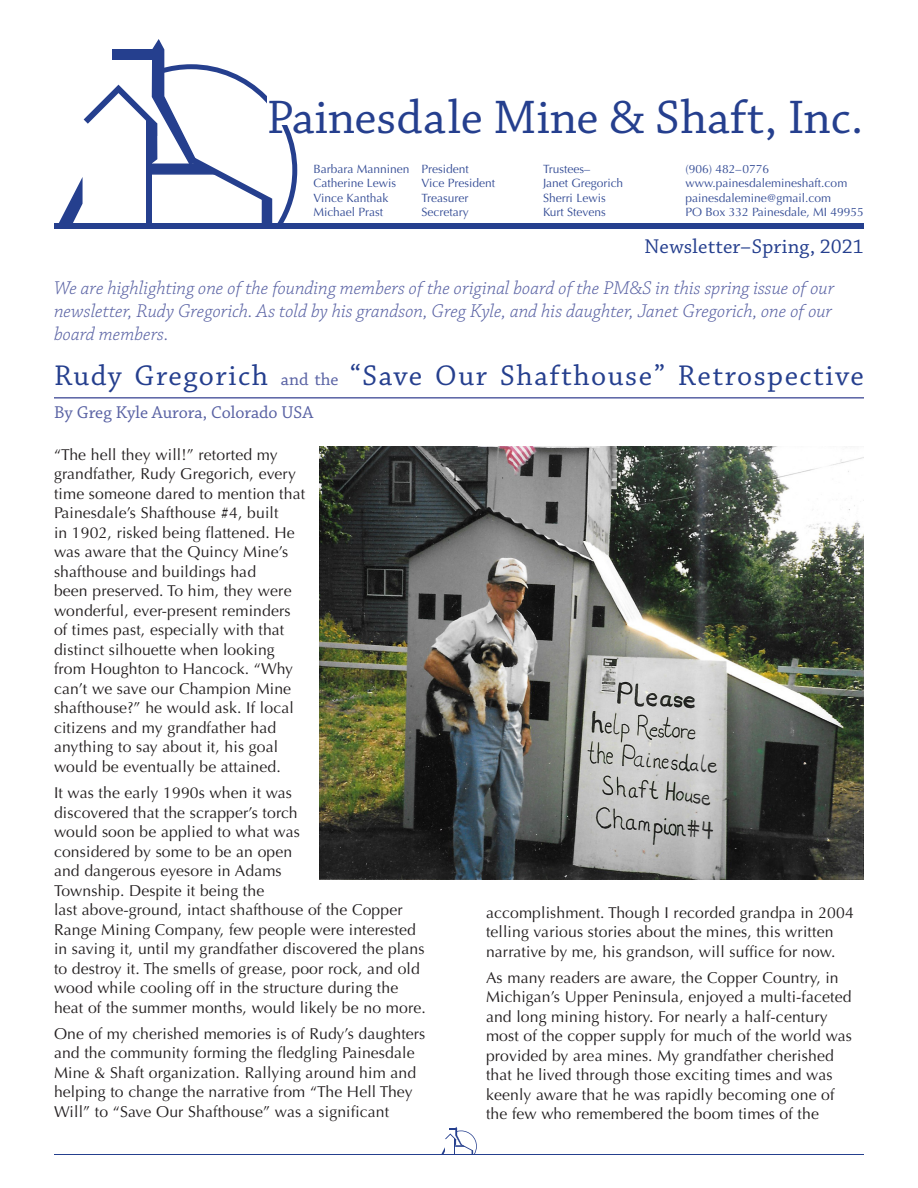
<style>
.page{position:relative;width:918px;height:1188px;background:#fff}
.page>*{position:absolute;margin:0;border:0;box-sizing:border-box;transform-origin:0 0}
.t1{font:49.5px "Chaparral Pro";color:#253f8e}
.t2{font:30px "Chaparral Pro";letter-spacing:.05em;color:#253f8e}
.t3{font:21px "Chaparral Pro";letter-spacing:.01em;color:#253f8e}
.t4{font:italic 300 19.5px/23.4px "Chaparral Pro";color:#5861a3;text-align:justify}
.t5{font:18px "Chaparral Pro";color:#5861a3}
.t6{font:15.75px/19.5px "Optima";letter-spacing:.01em;color:#231f20}
.t7{font:12px "Optima";color:#354d96}
.s1{font-size:18px;color:#5861a3}
</style>
<div class="page">
<div style="left:54px;top:223px;width:810px;height:6px;background:#253f8e"></div>
<svg style="left:59px;top:39px;width:238px;height:184px"></svg>
<div style="left:267px;top:93px;width:24px;height:31px;background:#fff"></div>
<hr style="left:54px;top:1154px;width:810px;height:1px;background:#253f8e">
<svg style="left:441px;top:1127px;width:36px;height:27px"></svg>
<hr style="left:54px;top:397px;width:810px;height:2px;background:#5861a3">
<img style="left:320px;top:447px;width:544px;height:432px">
<h1 class="t1" style="left:267px;top:90px;width:598px">Painesdale Mine &amp; Shaft, Inc.</h1>
<p class="t7" style="left:314px;top:162px;width:157px">Barbara Manninen President</p>
<p class="t7" style="left:314px;top:176px;width:84px">Catherine Lewis</p>
<p class="t7" style="left:422px;top:176px;width:75px">Vice President</p>
<p class="t7" style="left:314px;top:191px;width:76px">Vince Kanthak</p>
<p class="t7" style="left:422px;top:191px;width:49px">Treasurer</p>
<p class="t7" style="left:314px;top:205px;width:71px">Michael Prast</p>
<p class="t7" style="left:422px;top:205px;width:49px">Secretary</p>
<p class="t7" style="left:543px;top:162px;width:49px">Trustees–</p>
<p class="t7" style="left:543px;top:176px;width:82px">Janet Gregorich</p>
<p class="t7" style="left:543px;top:191px;width:64px">Sherri Lewis</p>
<p class="t7" style="left:543px;top:205px;width:64px">Kurt Stevens</p>
<p class="t7" style="left:686px;top:162px;width:85px">(906) 482–0776</p>
<p class="t7" style="left:686px;top:176px;width:163px">www.painesdalemineshaft.com</p>
<p class="t7" style="left:686px;top:191px;width:147px">painesdalemine@gmail.com</p>
<p class="t7" style="left:686px;top:205px;width:180px">PO Box 332 Painesdale, MI 49955</p>
<h1 class="t3" style="left:645px;top:234px;width:221px">Newsletter–Spring, 2021</h1>
<p class="t4" style="left:54px;top:277px;width:782px">We are highlighting one of the founding members of the original board of the PM&amp;S in this spring issue of our newsletter, Rudy Gregorich. As told by his grandson, Greg Kyle, and his daughter, Janet Gregorich, one of our board members.</p>
<h2 class="t2" style="left:54px;top:359px;width:811px">Rudy Gregorich <span class="s1">and the</span> “Save Our Shafthouse” Retrospective</h2>
<p class="t5" style="left:54px;top:403px;width:261px">By Greg Kyle Aurora, Colorado USA</p>
<p class="t6" style="left:54px;top:445px;width:253px">“The hell they will!” retorted my grandfather, Rudy Gregorich, every time someone dared to mention that Painesdale’s Shafthouse #4, built<br>in 1902, risked being flattened. He was aware that the Quincy Mine’s shafthouse and buildings had<br>been preserved. To him, they were wonderful, ever-present reminders of times past, especially with that distinct silhouette when looking from Houghton to Hancock. “Why can’t we save our Champion Mine shafthouse?” he would ask. If local citizens and my grandfather had anything to say about it, his goal would be eventually be attained.</p>
<p class="t6" style="left:54px;top:783px;width:373px">It was the early 1990s when it was<br>discovered that the scrapper’s torch<br>would soon be applied to what was<br>considered by some to be an open<br>and dangerous eyesore in Adams<br>Township. Despite it being the<br>last above-ground, intact shafthouse of the Copper Range Mining Company, few people were interested in saving it, until my grandfather discovered the plans to destroy it. The smells of grease, poor rock, and old wood while cooling off in the structure during the heat of the summer months, would likely be no more.</p>
<p class="t6" style="left:54px;top:1024px;width:373px">One of my cherished memories is of Rudy’s daughters and the community forming the fledgling Painesdale Mine &amp; Shaft organization. Rallying around him and helping to change the narrative from “The Hell They Will” to “Save Our Shafthouse” was a significant</p>
<p class="t6" style="left:486px;top:903px;width:369px">accomplishment. Though I recorded grandpa in 2004 telling various stories about the mines, this written narrative by me, his grandson, will suffice for now.</p>
<p class="t6" style="left:486px;top:968px;width:368px">As many readers are aware, the Copper Country, in Michigan’s Upper Peninsula, enjoyed a multi-faceted and long mining history. For nearly a half-century most of the copper supply for much of the world was provided by area mines. My grandfather cherished that he lived through those exciting times and was keenly aware that he was rapidly becoming one of the few who remembered the boom times of the</p>
</div>
